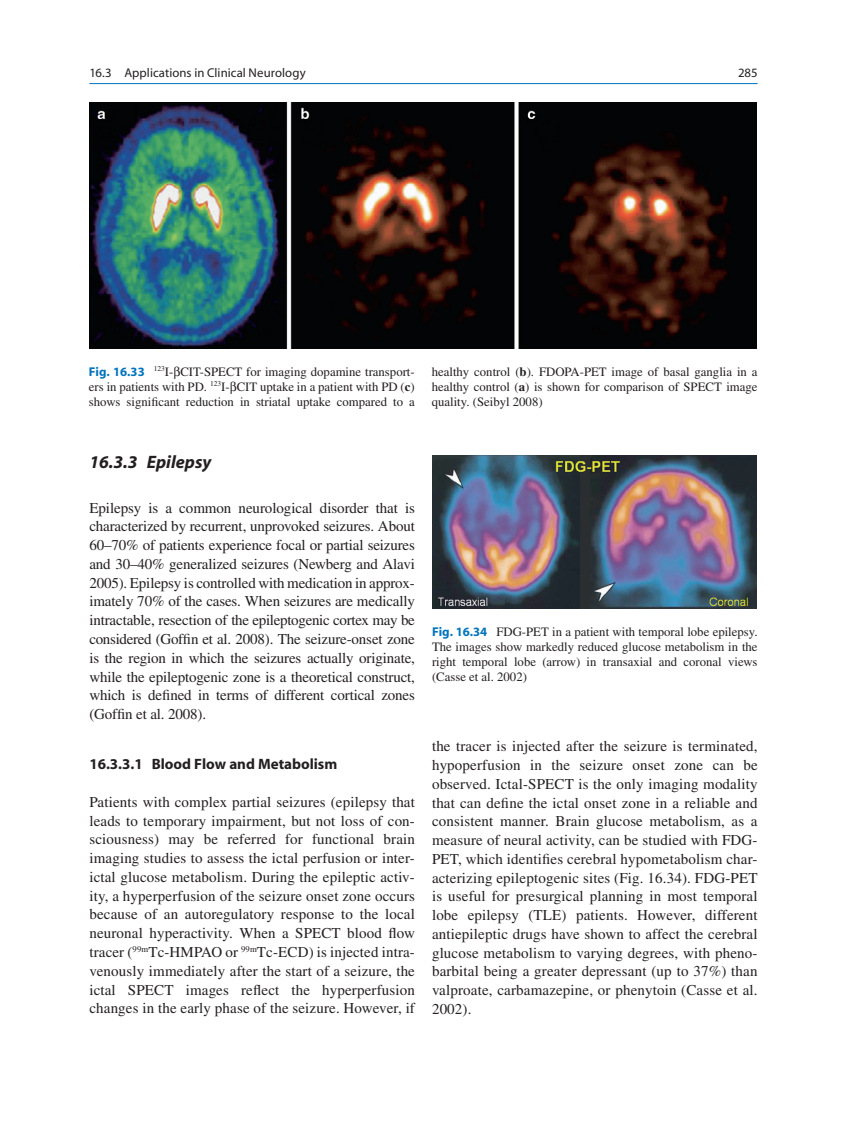
<style>
.page{position:relative;width:847px;height:1132px;background:#fff}
.page>*{position:absolute;margin:0;border:0;box-sizing:border-box;transform-origin:0 0}
.t1{font:italic 700 18px "Myriad";color:#231f20}
.t2{font:15px/18.8px "Times";letter-spacing:.01em;color:#231f20;text-align:justify}
.t3{font:700 15px "Myriad";color:#231f20}
.t4{font:12.75px/15px "Times";color:#231f20;text-align:justify}
.t5{font:12.75px "Myriad";letter-spacing:.005em;color:#231f20}
.s1{font-family:"Myriad";font-weight:700;color:#0074bc}
.s2{font-weight:700}
</style>
<div class="page">
<hr style="left:89px;top:83px;width:668px;height:1px;background:#0074bc">
<img style="left:90px;top:102px;width:666px;height:246px">
<img style="left:432px;top:455px;width:324px;height:153px">
<p class="t5" style="left:89px;top:68px;width:218px">16.3 Applications in Clinical Neurology</p>
<p class="t5" style="left:737px;top:68px;width:21px">285</p>
<p class="t4" style="left:89px;top:365px;width:327px"><span class="s1">Fig. 16.33</span> <sup>123</sup>I- CIT-SPECT for imaging dopamine transport&shy;ers in patients with PD. <sup>123</sup>I- CIT uptake in a patient with PD (<span class="s2">c</span>) shows significant reduction in striatal uptake compared to a</p>
<p class="t4" style="left:431px;top:365px;width:327px">healthy control (<span class="s2">b</span>). FDOPA-PET image of basal ganglia in a healthy control (<span class="s2">a</span>) is shown for comparison of SPECT image quality. (Seibyl 2008)</p>
<p class="t1" style="left:89px;top:455px;width:123px">16.3.3 Epilepsy</p>
<p class="t2" style="left:89px;top:499px;width:327px">Epilepsy is a common neurological disorder that is characterized by recurrent, unprovoked seizures. About 60–70% of patients experience focal or partial seizures and 30–40% generalized seizures (Newberg and Alavi 2005). Epilepsy is controlled with medication in approx&shy;imately 70% of the cases. When seizures are medically intractable, resection of the epileptogenic cortex may be considered (Goffin et al. 2008). The seizure-onset zone is the region in which the seizures actually originate, while the epileptogenic zone is a theoretical construct, which is defined in terms of different cortical zones (Goffin et al. 2008).</p>
<p class="t3" style="left:89px;top:758px;width:249px">16.3.3.1 Blood Flow and Metabolism</p>
<p class="t2" style="left:89px;top:793px;width:327px">Patients with complex partial seizures (epilepsy that leads to temporary impairment, but not loss of con&shy;sciousness) may be referred for functional brain imaging studies to assess the ictal perfusion or inter&shy;ictal glucose metabolism. During the epileptic activ&shy;ity, a hyperperfusion of the seizure onset zone occurs because of an autoregulatory response to the local neuronal hyperactivity. When a SPECT blood flow tracer (<sup>99m</sup>Tc-HMPAO or <sup>99m</sup>Tc-ECD) is injected intra&shy;venously immediately after the start of a seizure, the ictal SPECT images reflect the hyperperfusion changes in the early phase of the seizure. However, if</p>
<p class="t4" style="left:432px;top:625px;width:327px"><span class="s1">Fig. 16.34</span> FDG-PET in a patient with temporal lobe epilepsy.<br>The images show markedly reduced glucose metabolism in the right temporal lobe (arrow) in transaxial and coronal views (Casse et al. 2002)</p>
<p class="t2" style="left:432px;top:738px;width:327px">the tracer is injected after the seizure is terminated, hypoperfusion in the seizure onset zone can be observed. Ictal-SPECT is the only imaging modality that can define the ictal onset zone in a reliable and consistent manner. Brain glucose metabolism, as a measure of neural activity, can be studied with FDG-PET, which identifies cerebral hypometabolism char&shy;acterizing epileptogenic sites (Fig. 16.34). FDG-PET is useful for presurgical planning in most temporal lobe epilepsy (TLE) patients. However, different antiepileptic drugs have shown to affect the cerebral glucose metabolism to varying degrees, with pheno&shy;barbital being a greater depressant (up to 37%) than valproate, carbamazepine, or phenytoin (Casse et al.<br>2002).</p>
</div>
